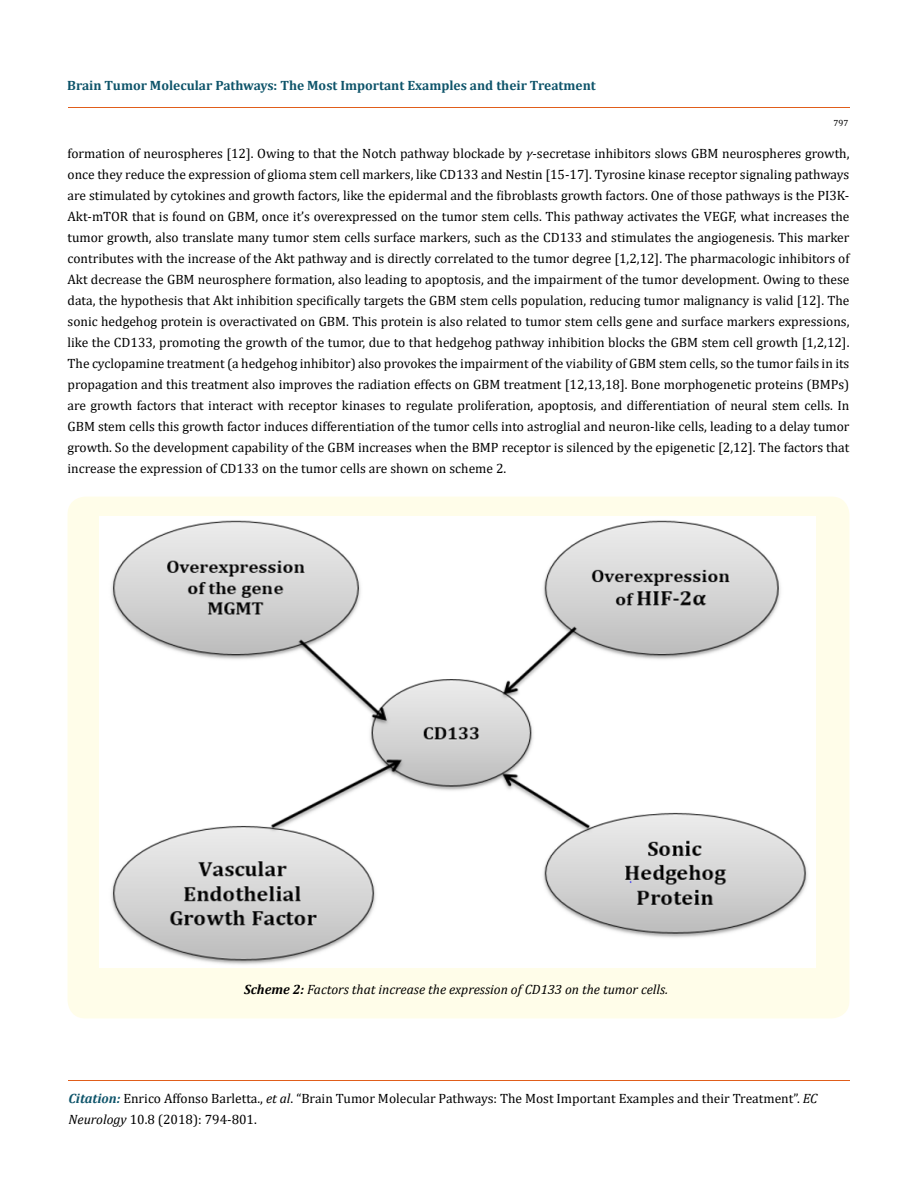
<style>
.page{position:relative;width:917px;height:1190px;background:#fff}
.page>*{position:absolute;margin:0;border:0;box-sizing:border-box;transform-origin:0 0}
.t1{font:13.5px/21px "Cambria";color:#000}
.t2{font:700 13.5px "Cambria";color:#0e546a}
.t3{font:italic 13.5px "Cambria";color:#000}
.t4{font:9px "Cambria";color:#000}
.s1{font-style:italic}
.s2{font-weight:700}
.s3{font-weight:700;font-style:italic;color:#0e546a}
</style>
<div class="page">
<hr style="left:68px;top:108px;width:781px;height:1px;background:#e05d1a">
<hr style="left:68px;top:1080px;width:781px;height:1px;background:#e05d1a">
<div style="left:68px;top:496px;width:781px;height:522px;background:#fffde9;border-radius:18px"></div>
<img style="left:99px;top:516px;width:717px;height:451px">
<p class="t2" style="left:67px;top:76px;width:530px">Brain Tumor Molecular Pathways: The Most Important Examples and their Treatment</p>
<p class="t4" style="left:833px;top:118px;width:16px">797</p>
<p class="t1" style="left:68px;top:143px;width:783px;text-align:justify">formation of neurospheres [12]. Owing to that the Notch pathway blockade by <span class="s1">γ</span>-secretase inhibitors slows GBM neurospheres growth, once they reduce the expression of glioma stem cell markers, like CD133 and Nestin [15-17]. Tyrosine kinase receptor signaling pathways are stimulated by cytokines and growth factors, like the epidermal and the fibroblasts growth factors. One of those pathways is the PI3K-Akt-mTOR that is found on GBM, once it’s overexpressed on the tumor stem cells. This pathway activates the VEGF, what increases the tumor growth, also translate many tumor stem cells surface markers, such as the CD133 and stimulates the angiogenesis. This marker contributes with the increase of the Akt pathway and is directly correlated to the tumor degree [1,2,12]. The pharmacologic inhibitors of Akt decrease the GBM neurosphere formation, also leading to apoptosis, and the impairment of the tumor development. Owing to these data, the hypothesis that Akt inhibition specifically targets the GBM stem cells population, reducing tumor malignancy is valid [12]. The sonic hedgehog protein is overactivated on GBM. This protein is also related to tumor stem cells gene and surface markers expressions, like the CD133, promoting the growth of the tumor, due to that hedgehog pathway inhibition blocks the GBM stem cell growth [1,2,12].<br>The cyclopamine treatment (a hedgehog inhibitor) also provokes the impairment of the viability of GBM stem cells, so the tumor fails in its propagation and this treatment also improves the radiation effects on GBM treatment [12,13,18]. Bone morphogenetic proteins (BMPs) are growth factors that interact with receptor kinases to regulate proliferation, apoptosis, and differentiation of neural stem cells. In GBM stem cells this growth factor induces differentiation of the tumor cells into astroglial and neuron-like cells, leading to a delay tumor growth. So the development capability of the GBM increases when the BMP receptor is silenced by the epigenetic [2,12]. The factors that increase the expression of CD133 on the tumor cells are shown on scheme 2.</p>
<p class="t3" style="left:244px;top:980px;width:425px"><span class="s2">Scheme 2:</span> Factors that increase the expression of CD133 on the tumor cells.</p>
<p class="t1" style="left:68px;top:1087px;width:750px"><span class="s3">Citation:</span> Enrico Affonso Barletta., <span class="s1">et al</span>. “Brain Tumor Molecular Pathways: The Most Important Examples and their Treatment”. <span class="s1">EC<br>Neurology</span> 10.8 (2018): 794-801.</p>
</div>
